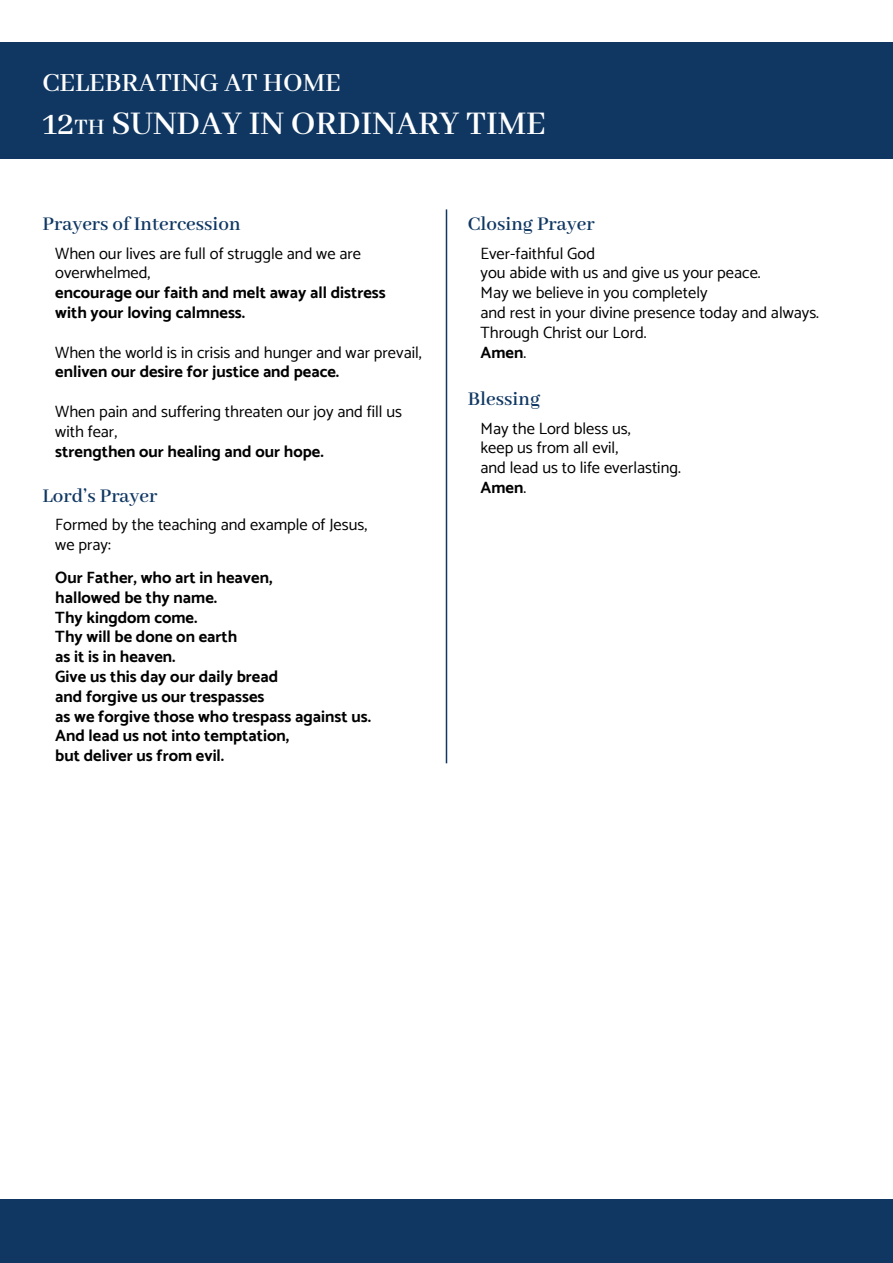
<style>
.page{position:relative;width:893px;height:1263px;background:#fff}
.page>*{position:absolute;margin:0;border:0;box-sizing:border-box;transform-origin:0 0}
.t1{font:600 36px "Abhaya Libre";color:#fff}
.t2{font:600 28.5px "Abhaya Libre";color:#fff}
.t3{font:600 21px "Abhaya Libre";color:#0f3762}
.t4{font:16.5px/19.8px "Catamaran";color:#000}
.t5{font:700 16.5px/19.8px "Catamaran";color:#000}
.s1{font-size:24px}
.s2{font-weight:700}
</style>
<div class="page">
<hr style="left:446px;top:209px;width:1px;height:554px;background:#0f3762">
<div style="left:0;top:43px;width:893px;height:116px;background:#0f3762"></div>
<div style="left:0;top:1199px;width:893px;height:64px;background:#0f3762"></div>
<h2 class="t2" style="left:43px;top:67px;width:300px">CELEBRATING AT HOME</h2>
<h1 class="t1" style="left:43px;top:104px;width:505px">12<span class="s1">TH</span> SUNDAY IN ORDINARY TIME</h1>
<p class="t3" style="left:43px;top:213px;width:200px">Prayers of Intercession</p>
<p class="t4" style="left:55px;top:243px;width:307px">When our lives are full of struggle and we are overwhelmed,</p>
<p class="t5" style="left:55px;top:282px;width:332px">encourage our faith and melt away all distress with your loving calmness.</p>
<p class="t4" style="left:55px;top:342px;width:368px">When the world is in crisis and hunger and war prevail,</p>
<p class="t5" style="left:55px;top:362px;width:286px">enliven our desire for justice and peace.</p>
<p class="t4" style="left:55px;top:401px;width:348px">When pain and suffering threaten our joy and fill us with fear,</p>
<p class="t5" style="left:55px;top:441px;width:270px">strengthen our healing and our hope.</p>
<p class="t3" style="left:43px;top:484px;width:117px">Lord’s Prayer</p>
<p class="t4" style="left:55px;top:514px;width:313px">Formed by the teaching and example of Jesus, we pray:</p>
<p class="t5" style="left:55px;top:567px;width:317px">Our Father, who art in heaven,<br>hallowed be thy name.<br>Thy kingdom come.<br>Thy will be done on earth<br>as it is in heaven.<br>Give us this day our daily bread<br>and forgive us our trespasses<br>as we forgive those who trespass against us.<br>And lead us not into temptation,<br>but deliver us from evil.</p>
<p class="t3" style="left:468px;top:213px;width:129px">Closing Prayer</p>
<p class="t4" style="left:480px;top:243px;width:340px">Ever-faithful God<br>you abide with us and give us your peace.<br>May we believe in you completely<br>and rest in your divine presence today and always.<br>Through Christ our Lord.<br><span class="s2">Amen</span>.</p>
<p class="t3" style="left:468px;top:388px;width:74px">Blessing</p>
<p class="t4" style="left:480px;top:418px;width:202px">May the Lord bless us,<br>keep us from all evil,<br>and lead us to life everlasting.<br><span class="s2">Amen</span>.</p>
</div>
